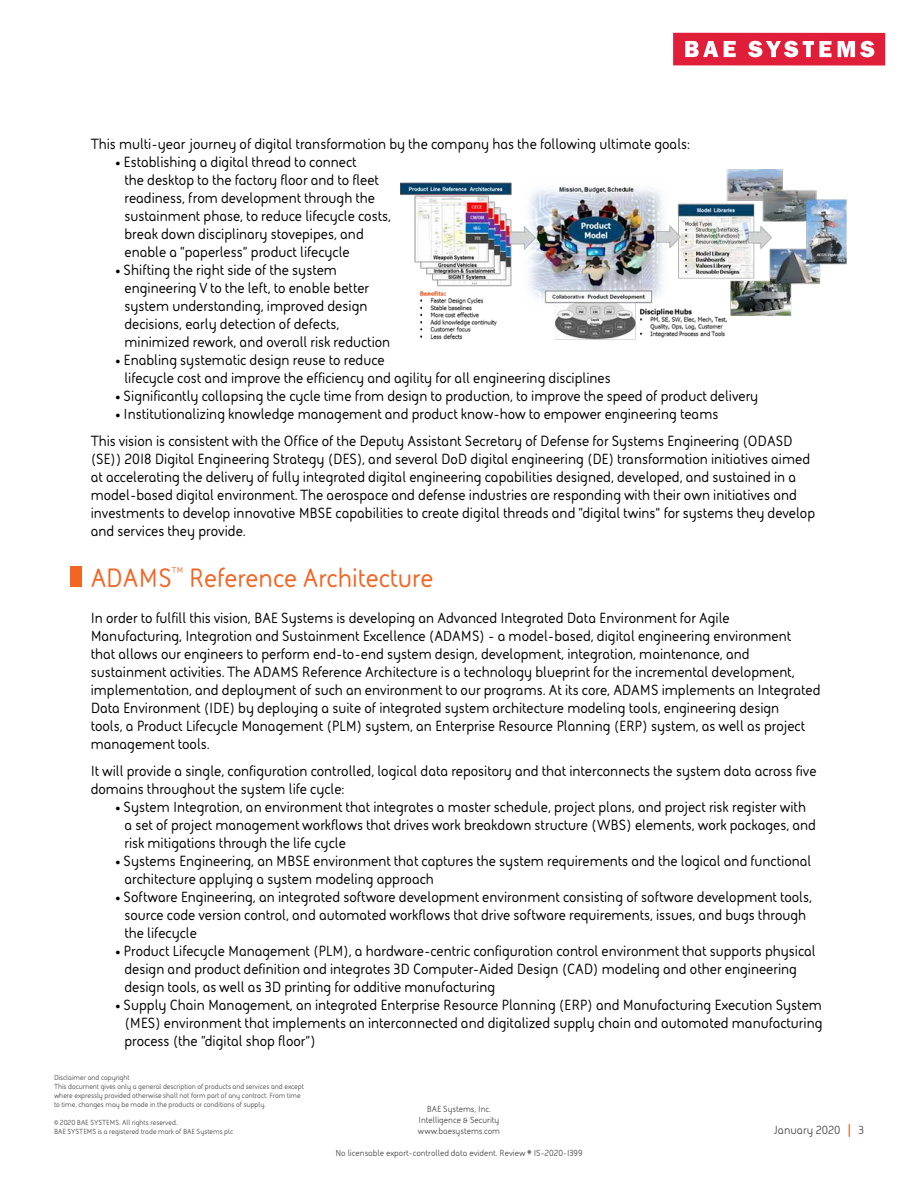
<style>
.page{position:relative;width:918px;height:1188px;background:#fff}
.page>*{position:absolute;margin:0;border:0;box-sizing:border-box;transform-origin:0 0}
.t1{font:700 27px "BAE Systems";color:#f26522}
.t2{font:700 15px/18px "BAE Systems";color:#000}
.t3{font:700 12px "BAE Systems";color:#545456}
.t4{font:700 9px/10.8px "BAE Systems";color:#545456;text-align:center}
.t5{font:700 8.7px "BAE Systems";color:#f26522}
.t6{font:700 7.5px/9px "BAE Systems";color:#545456}
.s1{font-size:18px;color:#f26522}
</style>
<div class="page">
<div style="left:673px;top:33px;width:212px;height:33px;background:#e11e3a"></div>
<svg style="left:838px;top:41px;width:36px;height:16px"></svg>
<svg style="left:748px;top:41px;width:84px;height:16px"></svg>
<svg style="left:724px;top:41px;width:12px;height:16px"></svg>
<svg style="left:685px;top:41px;width:33px;height:16px"></svg>
<img style="left:401px;top:170px;width:446px;height:170px">
<div style="left:70px;top:566px;width:12px;height:21px;background:#f26522"></div>
<p class="t2" style="left:91px;top:135px;width:601px">This multi-year journey of digital transformation by the company has the following ultimate goals:</p>
<p class="t2" style="left:124px;top:153px;width:268px;text-indent:-9px">• Establishing a digital thread to connect<br>the desktop to the factory floor and to fleet readiness, from development through the sustainment phase, to reduce lifecycle costs, break down disciplinary stovepipes, and enable a “paperless” product lifecycle</p>
<p class="t2" style="left:124px;top:261px;width:267px;text-indent:-9px">• Shifting the right side of the system engineering V to the left, to enable better system understanding, improved design decisions, early detection of defects, minimized rework, and overall risk reduction</p>
<p class="t2" style="left:124px;top:351px;width:488px;text-indent:-9px">• Enabling systematic design reuse to reduce<br>lifecycle cost and improve the efficiency and agility for all engineering disciplines</p>
<p class="t2" style="left:116px;top:387px;width:644px">• Significantly collapsing the cycle time from design to production, to improve the speed of product delivery</p>
<p class="t2" style="left:91px;top:400px;width:703px;line-height:27px;text-indent:25px">• Institutionalizing knowledge management and product know-how to empower engineering teams<br>This vision is consistent with the Office of the Deputy Assistant Secretary of Defense for Systems Engineering (ODASD</p>
<p class="t2" style="left:91px;top:450px;width:726px">(SE)) 2018 Digital Engineering Strategy (DES), and several DoD digital engineering (DE) transformation initiatives aimed at accelerating the delivery of fully integrated digital engineering capabilities designed, developed, and sustained in a model-based digital environment. The aerospace and defense industries are responding with their own initiatives and investments to develop innovative MBSE capabilities to create digital threads and “digital twins” for systems they develop and services they provide.</p>
<h1 class="t1" style="left:91px;top:559px;width:83px">ADAMS</h1>
<p class="t5" style="left:172px;top:564px;width:13px">TM</p>
<h1 class="t1" style="left:189px;top:559px;width:246px">Reference Architecture</h1>
<p class="t2" style="left:91px;top:608px;width:731px">In order to fulfill this vision, BAE Systems is developing an Advanced Integrated Data Environment for Agile Manufacturing, Integration and Sustainment Excellence (ADAMS) - a model-based, digital engineering environment<br>that allows our engineers to perform end-to-end system design, development, integration, maintenance, and sustainment activities. The ADAMS Reference Architecture is a technology blueprint for the incremental development, implementation, and deployment of such an environment to our programs. At its core, ADAMS implements an Integrated Data Environment (IDE) by deploying a suite of integrated system architecture modeling tools, engineering design<br>tools, a Product Lifecycle Management (PLM) system, an Enterprise Resource Planning (ERP) system, as well as project management tools.</p>
<p class="t2" style="left:91px;top:761px;width:727px">It will provide a single, configuration controlled, logical data repository and that interconnects the system data across five domains throughout the system life cycle:</p>
<p class="t2" style="left:124px;top:797px;width:693px;text-indent:-9px">• System Integration, an environment that integrates a master schedule, project plans, and project risk register with a set of project management workflows that drives work breakdown structure (WBS) elements, work packages, and risk mitigations through the life cycle</p>
<p class="t2" style="left:124px;top:851px;width:688px;text-indent:-9px">• Systems Engineering, an MBSE environment that captures the system requirements and the logical and functional architecture applying a system modeling approach</p>
<p class="t2" style="left:124px;top:887px;width:689px;text-indent:-9px">• Software Engineering, an integrated software development environment consisting of software development tools, source code version control, and automated workflows that drive software requirements, issues, and bugs through the lifecycle</p>
<p class="t2" style="left:124px;top:941px;width:693px;text-indent:-9px">• Product Lifecycle Management (PLM), a hardware-centric configuration control environment that supports physical design and product definition and integrates 3D Computer-Aided Design (CAD) modeling and other engineering design tools, as well as 3D printing for additive manufacturing</p>
<p class="t2" style="left:124px;top:995px;width:700px;text-align:justify;text-indent:-9px">• Supply Chain Management, an integrated Enterprise Resource Planning (ERP) and Manufacturing Execution System (MES) environment that implements an interconnected and digitalized supply chain and automated manufacturing process (the “digital shop floor”)</p>
<p class="t6" style="left:54px;top:1072px;width:251px">Disclaimer and copyright<br>This document gives only a general description of products and services and except where expressly provided otherwise shall not form part of any contract. From time to time, changes may be made in the products or conditions of supply.</p>
<p class="t6" style="left:54px;top:1117px;width:181px">© 2020 BAE SYSTEMS. All rights reserved.<br>BAE SYSTEMS is a registered trade mark of BAE Systems plc</p>
<p class="t4" style="left:418px;top:1103px;width:84px">BAE Systems, Inc.<br>Intelligence &amp; Security www.baesystems.com</p>
<p class="t4" style="left:336px;top:1147px;width:248px">No licensable export-controlled data evident. Review # IS-2020-1399</p>
<p class="t3" style="left:774px;top:1121px;width:91px">January 2020 <span class="s1">|</span> 3</p>
</div>
